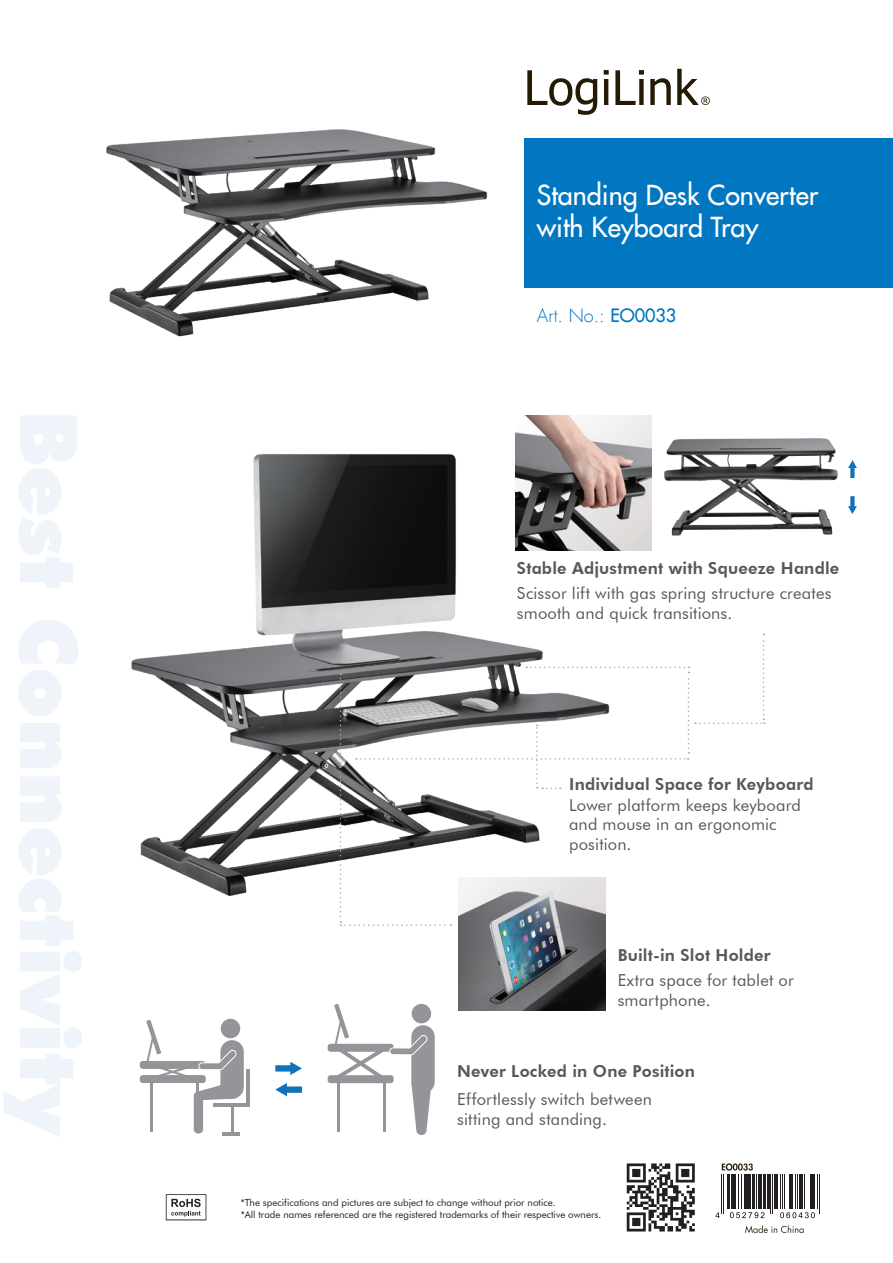
<style>
.page{position:relative;width:893px;height:1263px;background:#fff}
.page>*{position:absolute;margin:0;border:0;box-sizing:border-box;transform-origin:0 0}
.Produktname{font:27px "Futura LT";color:#fff}
.t1{font:300 18px "Futura LT";color:#0077c0}
.Fließtext{font:16.5px/19.8px "Futura BT";letter-spacing:.01em;color:#57585a}
.subline{font:800 16.5px "Futura BT";letter-spacing:.015em;color:#57585a}
.t2{font:9.75px/11.7px "Futura BT";color:#231f20}
.s1{font-weight:400}
</style>
<div class="page">
<svg style="left:166px;top:1194px;width:40px;height:26px"></svg>
<img style="left:131px;top:447px;width:489px;height:456px">
<div style="left:524px;top:138px;width:369px;height:150px;background:#0077c0"></div>
<svg style="left:527px;top:69px;width:183px;height:46px"></svg>
<svg style="left:695px;top:634px;width:70px;height:90px"></svg>
<img style="left:106px;top:129px;width:382px;height:208px">
<img style="left:516px;top:415px;width:135px;height:136px">
<svg style="left:340px;top:667px;width:349px;height:259px"></svg>
<img style="left:459px;top:877px;width:146px;height:134px">
<img style="left:664px;top:438px;width:174px;height:98px">
<svg style="left:848px;top:460px;width:9px;height:18px"></svg>
<svg style="left:848px;top:496px;width:9px;height:18px"></svg>
<svg style="left:745px;top:1225px;width:58px;height:8px"></svg>
<svg style="left:627px;top:1163px;width:68px;height:68px"></svg>
<svg style="left:722px;top:1163px;width:31px;height:7px"></svg>
<svg style="left:715px;top:1212px;width:4px;height:6px"></svg>
<svg style="left:730px;top:1212px;width:34px;height:6px"></svg>
<svg style="left:780px;top:1212px;width:35px;height:6px"></svg>
<hr style="left:721px;top:1174px;width:1px;height:40px;background:#231f20">
<hr style="left:723px;top:1174px;width:1px;height:40px;background:#231f20">
<hr style="left:728px;top:1174px;width:2px;height:35px;background:#231f20">
<hr style="left:731px;top:1174px;width:1px;height:35px;background:#231f20">
<hr style="left:733px;top:1174px;width:3px;height:35px;background:#231f20">
<hr style="left:738px;top:1174px;width:1px;height:35px;background:#231f20">
<hr style="left:741px;top:1174px;width:1px;height:35px;background:#231f20">
<hr style="left:745px;top:1174px;width:2px;height:35px;background:#231f20">
<hr style="left:748px;top:1174px;width:3px;height:35px;background:#231f20">
<hr style="left:752px;top:1174px;width:2px;height:35px;background:#231f20">
<hr style="left:756px;top:1174px;width:1px;height:35px;background:#231f20">
<hr style="left:758px;top:1174px;width:4px;height:35px;background:#231f20">
<hr style="left:764px;top:1174px;width:2px;height:35px;background:#231f20">
<hr style="left:767px;top:1174px;width:2px;height:35px;background:#231f20">
<hr style="left:770px;top:1174px;width:1px;height:40px;background:#231f20">
<hr style="left:772px;top:1174px;width:1px;height:40px;background:#231f20">
<hr style="left:774px;top:1174px;width:4px;height:35px;background:#231f20">
<hr style="left:780px;top:1174px;width:1px;height:35px;background:#231f20">
<hr style="left:782px;top:1174px;width:1px;height:35px;background:#231f20">
<hr style="left:784px;top:1174px;width:1px;height:35px;background:#231f20">
<hr style="left:789px;top:1174px;width:4px;height:35px;background:#231f20">
<hr style="left:795px;top:1174px;width:1px;height:35px;background:#231f20">
<hr style="left:797px;top:1174px;width:1px;height:35px;background:#231f20">
<hr style="left:799px;top:1174px;width:3px;height:35px;background:#231f20">
<hr style="left:804px;top:1174px;width:1px;height:35px;background:#231f20">
<hr style="left:810px;top:1174px;width:1px;height:35px;background:#231f20">
<hr style="left:812px;top:1174px;width:3px;height:35px;background:#231f20">
<hr style="left:817px;top:1174px;width:1px;height:35px;background:#231f20">
<hr style="left:819px;top:1174px;width:1px;height:40px;background:#231f20">
<div style="left:328px;top:1075px;width:66px;height:8px;background:#939598;border-radius:3px"></div>
<div style="left:328px;top:1044px;width:66px;height:8px;background:#939598;border-radius:3px"></div>
<div style="left:411px;top:1025px;width:24px;height:68px;background:#939598;border-radius:12px"></div>
<svg style="left:334px;top:1004px;width:97px;height:131px"></svg>
<div style="left:140px;top:1075px;width:66px;height:8px;background:#939598;border-radius:3px"></div>
<div style="left:140px;top:1061px;width:66px;height:8px;background:#939598;border-radius:3px"></div>
<hr style="left:150px;top:1082px;width:3px;height:49px;background:#939598">
<svg style="left:221px;top:1019px;width:19px;height:19px"></svg>
<div style="left:220px;top:1040px;width:24px;height:59px;background:#939598;border-radius:12px"></div>
<svg style="left:146px;top:1020px;width:92px;height:80px"></svg>
<div style="left:194px;top:1092px;width:9px;height:41px;background:#939598;border-radius:4px"></div>
<hr style="left:246px;top:1070px;width:4px;height:36px;background:#939598">
<hr style="left:213px;top:1103px;width:37px;height:3px;background:#939598">
<hr style="left:231px;top:1106px;width:3px;height:27px;background:#939598">
<hr style="left:223px;top:1132px;width:17px;height:3px;background:#939598">
<svg style="left:275px;top:1062px;width:27px;height:13px"></svg>
<svg style="left:275px;top:1083px;width:27px;height:13px"></svg>
<p class="Produktname" style="left:537px;top:178px;width:283px">Standing Desk Converter</p>
<p class="Produktname" style="left:537px;top:209px;width:223px">with Keyboard Tray</p>
<p class="t1" style="left:537px;top:305px;width:141px">Art. No.: <span class="s1">EO0033</span></p>
<p class="subline" style="left:517px;top:558px;width:324px">Stable Adjustment with Squeeze Handle</p>
<p class="Fließtext" style="left:517px;top:583px;width:316px">Scissor lift with gas spring structure creates</p>
<p class="Fließtext" style="left:517px;top:603px;width:217px">smooth and quick transitions.</p>
<p class="subline" style="left:569px;top:774px;width:246px">Individual Space for Keyboard</p>
<p class="Fließtext" style="left:569px;top:795px;width:233px">Lower platform keeps keyboard</p>
<p class="Fließtext" style="left:569px;top:814px;width:209px">and mouse in an ergonomic</p>
<p class="Fließtext" style="left:569px;top:834px;width:64px">position.</p>
<p class="subline" style="left:618px;top:945px;width:154px">Built-in Slot Holder</p>
<p class="Fließtext" style="left:618px;top:970px;width:178px">Extra space for tablet or smartphone.</p>
<p class="subline" style="left:457px;top:1061px;width:239px">Never Locked in One Position</p>
<p class="Fließtext" style="left:457px;top:1089px;width:196px">Effortlessly switch between</p>
<p class="Fließtext" style="left:457px;top:1109px;width:151px">sitting and standing.</p>
<p class="t2" style="left:241px;top:1196px;width:362px">*The specifications and pictures are subject to change without prior notice.<br>*All trade names referenced are the registered trademarks of their respective owners.</p>
</div>
